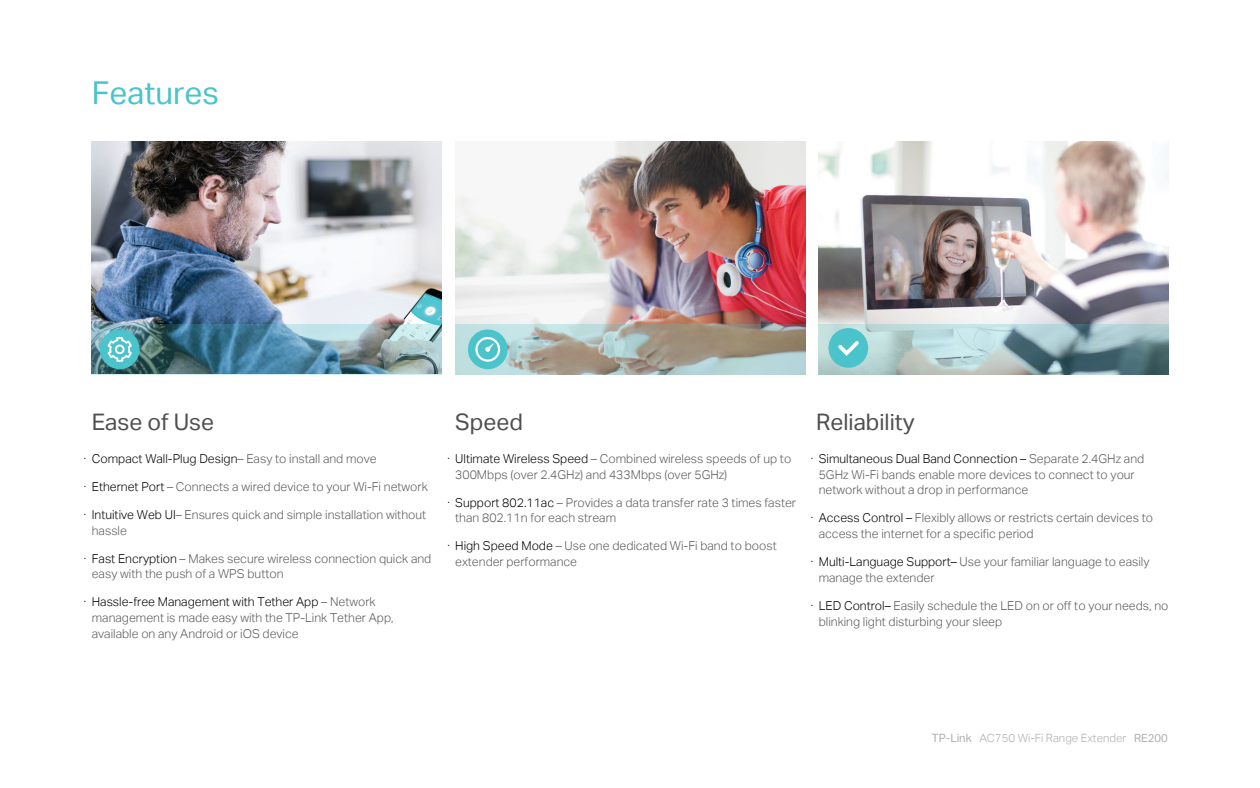
<style>
.page{position:relative;width:1260px;height:788px;background:#fff}
.page>*{position:absolute;margin:0;border:0;box-sizing:border-box;transform-origin:0 0}
.t1{font:31.5px "TP Link Aktiv Regular";color:#4ac3ca}
.t2{font:22.75px "TP Link Aktiv Regular";color:#4f4f51}
.t3{font:12.25px/15.8px "TP Link Aktiv Light";color:#5a5a5c}
.t4{font:12.25px "TP Link Aktiv Light";color:#020100}
.t5{font:11.38px "TP Link Aktiv Light";color:#adaeb1}
.s1{color:#5a5a5c}
.s2{color:#020100}
.s3{color:#000}
.s4{font-family:"TP Link Aktiv Regular"}
.s5{font-family:"TP Link Aktiv Regular";font-size:11.2px}
</style>
<div class="page">
<img style="left:455px;top:141px;width:350px;height:183px">
<svg style="left:455px;top:324px;width:350px;height:50px;background:#a8aea4"></svg>
<div style="left:468px;top:329px;width:40px;height:40px;background:#4ac3ca;border-radius:50%"></div>
<svg style="left:475px;top:337px;width:25px;height:25px"></svg>
<img style="left:819px;top:141px;width:350px;height:183px">
<svg style="left:819px;top:324px;width:350px;height:50px;background:#99b5b8"></svg>
<div style="left:829px;top:328px;width:39px;height:40px;background:#4ac3ca;border-radius:50%"></div>
<svg style="left:838px;top:341px;width:21px;height:15px"></svg>
<img style="left:92px;top:141px;width:350px;height:183px">
<img style="left:92px;top:324px;width:350px;height:50px">
<div style="left:100px;top:329px;width:40px;height:40px;background:#4ac3ca;border-radius:50%"></div>
<svg style="left:108px;top:337px;width:24px;height:25px"></svg>
<h1 class="t1" style="left:92px;top:80px;width:129px">Features</h1>
<h2 class="t2" style="left:92px;top:412px;width:124px">Ease of Use</h2>
<p class="t4" style="left:84px;top:453px;width:294px">· Compact Wall-Plug Design<span class="s1">– Easy to install and move</span></p>
<p class="t3" style="left:84px;top:479px;width:345px"><span class="s2">· Ethernet Port</span> – Connects a wired device to your Wi-Fi network</p>
<p class="t3" style="left:92px;top:507px;width:336px;text-indent:-8px"><span class="s2">· Intuitive Web UI</span>– Ensures quick and simple installation without hassle</p>
<p class="t3" style="left:92px;top:551px;width:341px;text-indent:-8px"><span class="s2">· Fast Encryption</span> – Makes secure wireless connection quick and easy with the push of a WPS button</p>
<p class="t3" style="left:92px;top:595px;width:303px;text-indent:-8px"><span class="s2">· Hassle-free Management with Tether App</span> – Network management is made easy with the TP-Link Tether App, available on any Android or iOS device</p>
<h2 class="t2" style="left:455px;top:412px;width:69px">Speed</h2>
<p class="t3" style="left:455px;top:451px;width:338px;text-indent:-8px"><span class="s2">· Ultimate Wireless Speed</span> – Combined wireless speeds of up to<br>300Mbps (over 2.4GHz) and 433Mbps (over 5GHz)</p>
<p class="t3" style="left:455px;top:495px;width:342px;text-indent:-8px"><span class="s2">· Support 802.11ac</span> – Provides a data transfer rate 3 times faster than 802.11n for each stream</p>
<p class="t3" style="left:455px;top:539px;width:323px;text-indent:-8px"><span class="s2">· High Speed Mode</span> – Use one dedicated Wi-Fi band to boost extender performance</p>
<h2 class="t2" style="left:816px;top:412px;width:100px">Reliability</h2>
<p class="t3" style="left:819px;top:451px;width:327px;text-indent:-8px"><span class="s3">· Simultaneous Dual Band Connection –</span> Separate 2.4GHz and<br>5GHz Wi-Fi bands enable more devices to connect to your network without a drop in performance</p>
<p class="t3" style="left:819px;top:511px;width:336px;text-indent:-8px"><span class="s3">· Access Control –</span> Flexibly allows or restricts certain devices to access the internet for a specific period</p>
<p class="t3" style="left:819px;top:555px;width:332px;text-indent:-8px"><span class="s3">· Multi-Language Support–</span> Use your familiar language to easily manage the extender</p>
<p class="t3" style="left:819px;top:597px;width:351px;text-indent:-8px"><span class="s3">· LED Control–</span> Easily schedule the LED on or off to your needs, no blinking light disturbing your sleep</p>
<p class="t5" style="left:932px;top:733px;width:237px"><span class="s4">TP-Link</span> AC750 Wi-Fi Range Extender <span class="s5">RE200</span></p>
</div>
